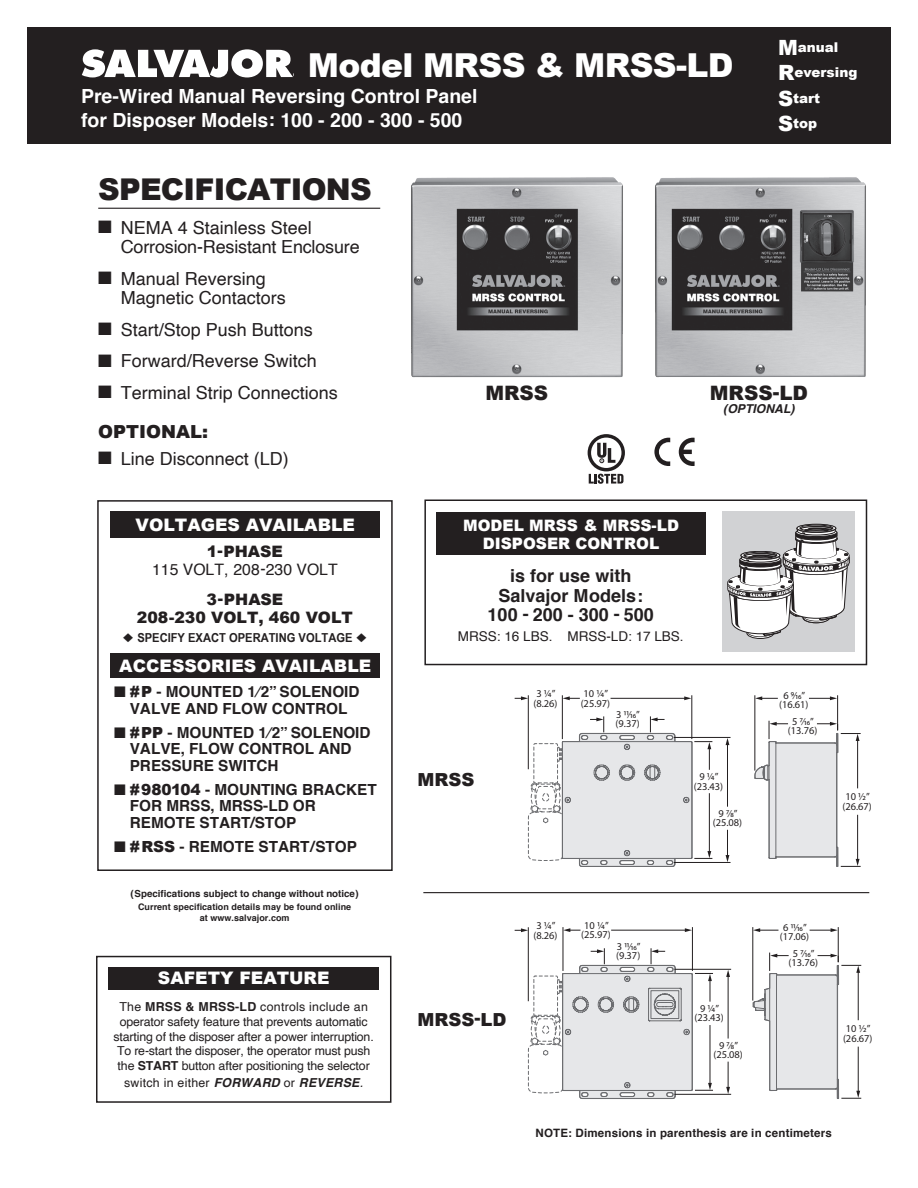
<style>
.page{position:relative;width:918px;height:1188px;background:#fff}
.page>*{position:absolute;margin:0;border:0;box-sizing:border-box;transform-origin:0 0}
.t1{font:900 33px "Arial";letter-spacing:-.02em;color:#fff}
.t2{font:900 30px "Arial";letter-spacing:-.025em;color:#231f20}
.t3{font:900 19.8px "Arial";color:#231f20}
.t4{font:700 19.5px "Helvetica";color:#fff}
.t5{font:18px "Helvetica";color:#231f20}
.t6{font:700 18px "Helvetica";color:#231f20}
.t7{font:900 18px "Arial";color:#231f20}
.t8{font:900 17.25px "Arial";color:#fff}
.t9{font:900 15.75px "Arial";color:#231f20}
.t10{font:900 15.75px "Arial";color:#fff}
.t11{font:15.75px "Helvetica";color:#231f20}
.t12{font:700 15.3px/16.5px "Helvetica";color:#231f20}
.t13{font:13.5px "Helvetica";color:#231f20}
.t14{font:900 13.5px "Arial";color:#fff}
.t15{font:12.3px/14.9px "Helvetica";letter-spacing:-.015em;color:#231f20}
.t16{font:12.3px "Helvetica";letter-spacing:.02em;color:#231f20}
.t17{font:700 12.3px "Arial Narrow";color:#231f20;scale:1.1 1}
.t18{font:italic 700 12.3px "Helvetica";color:#231f20}
.t19{font:700 11.55px "Helvetica";letter-spacing:.015em;color:#231f20}
.t20{font:10.5px/9.3px "Myriad Pro";color:#231f20}
.t21{font:700 9.75px "Helvetica";color:#231f20}
.t22{font:700 9px "Helvetica";letter-spacing:.005em;color:#231f20}
.s1{font-size:21px}
.s2{font-family:"Arial";font-weight:900}
.s3{font-weight:700}
.s4{font-weight:700;font-style:italic}
.s5{font-style:italic}
</style>
<div class="page">
<hr style="left:98px;top:208px;width:282px;height:1px;background:#231f20">
<hr style="left:755px;top:695px;width:1px;height:76px;background:#231f20">
<hr style="left:837px;top:695px;width:1px;height:35px;background:#231f20">
<svg style="left:755px;top:696px;width:23px;height:4px"></svg>
<svg style="left:809px;top:696px;width:28px;height:4px"></svg>
<svg style="left:515px;top:696px;width:13px;height:4px"></svg>
<hr style="left:562px;top:695px;width:1px;height:44px;background:#231f20">
<hr style="left:528px;top:695px;width:1px;height:74px;background:#231f20">
<hr style="left:691px;top:695px;width:1px;height:44px;background:#231f20">
<svg style="left:563px;top:696px;width:17px;height:4px"></svg>
<hr style="left:611px;top:698px;width:75px;height:1px;background:#231f20">
<svg style="left:684px;top:696px;width:7px;height:4px"></svg>
<svg style="left:528px;top:716px;width:333px;height:151px"></svg>
<svg style="left:515px;top:928px;width:13px;height:4px"></svg>
<hr style="left:528px;top:927px;width:1px;height:74px;background:#231f20">
<hr style="left:752px;top:927px;width:1px;height:74px;background:#231f20">
<hr style="left:838px;top:927px;width:1px;height:35px;background:#231f20">
<svg style="left:753px;top:928px;width:25px;height:4px"></svg>
<svg style="left:810px;top:928px;width:28px;height:4px"></svg>
<svg style="left:752px;top:953px;width:109px;height:146px"></svg>
<hr style="left:563px;top:927px;width:1px;height:44px;background:#231f20">
<hr style="left:692px;top:927px;width:1px;height:44px;background:#231f20">
<svg style="left:563px;top:928px;width:17px;height:4px"></svg>
<hr style="left:611px;top:930px;width:75px;height:1px;background:#231f20">
<svg style="left:685px;top:928px;width:7px;height:4px"></svg>
<hr style="left:674px;top:969px;width:57px;height:1px;background:#231f20">
<hr style="left:674px;top:1094px;width:57px;height:1px;background:#231f20">
<hr style="left:728px;top:976px;width:1px;height:63px;background:#231f20">
<svg style="left:726px;top:970px;width:4px;height:7px"></svg>
<svg style="left:726px;top:1062px;width:4px;height:32px"></svg>
<svg style="left:528px;top:948px;width:185px;height:151px"></svg>
<div style="left:424px;top:500px;width:443px;height:165px;border:2px solid #231f20"></div>
<div style="left:436px;top:512px;width:270px;height:42px;background:#231f20"></div>
<div style="left:723px;top:512px;width:132px;height:140px;background:#d1d2d4"></div>
<img style="left:411px;top:177px;width:212px;height:201px">
<img style="left:655px;top:177px;width:211px;height:201px">
<hr style="left:423px;top:892px;width:446px;height:1px;background:#231f20">
<svg style="left:588px;top:434px;width:37px;height:50px"></svg>
<svg style="left:654px;top:438px;width:16px;height:28px"></svg>
<svg style="left:679px;top:438px;width:16px;height:28px"></svg>
<div style="left:96px;top:956px;width:295px;height:147px;border:2px solid #231f20"></div>
<div style="left:108px;top:967px;width:270px;height:22px;background:#231f20"></div>
<div style="left:797px;top:524px;width:39px;height:8px;border:1px solid #231f20;border-radius:50%"></div>
<svg style="left:727px;top:525px;width:123px;height:114px"></svg>
<div style="left:97px;top:500px;width:296px;height:371px;border:2px solid #231f20"></div>
<div style="left:111px;top:512px;width:269px;height:26px;background:#231f20"></div>
<div style="left:111px;top:654px;width:269px;height:24px;background:#231f20"></div>
<div style="left:27px;top:27px;width:864px;height:117px;background:#231f20"></div>
<svg style="left:82px;top:49px;width:211px;height:28px"></svg>
<p class="t1" style="left:308px;top:41px;width:427px">Model MRSS &amp; MRSS-LD</p>
<p class="t4" style="left:81px;top:81px;width:398px">Pre-Wired Manual Reversing Control Panel</p>
<p class="t4" style="left:81px;top:105px;width:383px">for Disposer Models: 100 - 200 - 300 - 500</p>
<p class="t14" style="left:778px;top:38px;width:62px"><span class="s1">M</span>anual</p>
<p class="t14" style="left:778px;top:63px;width:81px"><span class="s1">R</span>eversing</p>
<p class="t14" style="left:778px;top:88px;width:44px"><span class="s1">S</span>tart</p>
<p class="t14" style="left:778px;top:113px;width:41px"><span class="s1">S</span>top</p>
<p class="t2" style="left:98px;top:168px;width:275px">SPECIFICATIONS</p>
<p class="t5" style="left:98px;top:214px;width:215px">■ NEMA 4 Stainless Steel</p>
<p class="t5" style="left:121px;top:233px;width:241px">Corrosion-Resistant Enclosure</p>
<p class="t5" style="left:98px;top:265px;width:169px">■ Manual Reversing</p>
<p class="t5" style="left:121px;top:284px;width:167px">Magnetic Contactors</p>
<p class="t5" style="left:98px;top:316px;width:216px">■ Start/Stop Push Buttons</p>
<p class="t5" style="left:98px;top:347px;width:220px">■ Forward/Reverse Switch</p>
<p class="t5" style="left:98px;top:379px;width:241px">■ Terminal Strip Connections</p>
<p class="t7" style="left:98px;top:418px;width:111px">OPTIONAL:</p>
<p class="t5" style="left:98px;top:445px;width:192px">■ Line Disconnect (LD)</p>
<p class="t8" style="left:136px;top:512px;width:221px">VOLTAGES AVAILABLE</p>
<p class="t9" style="left:207px;top:540px;width:78px">1-PHASE</p>
<p class="t11" style="left:152px;top:557px;width:187px">115 VOLT, 208-230 VOLT</p>
<p class="t9" style="left:207px;top:587px;width:78px">3-PHASE</p>
<p class="t9" style="left:137px;top:605px;width:218px">208-230 VOLT, 460 VOLT</p>
<p class="t17" style="left:123px;top:628px;width:224px">◆ SPECIFY EXACT OPERATING VOLTAGE ◆</p>
<p class="t8" style="left:119px;top:653px;width:254px">ACCESSORIES AVAILABLE</p>
<p class="t12" style="left:114px;top:684px;width:247px">■ <span class="s2">#P</span> - MOUNTED 1⁄2” SOLENOID</p>
<p class="t12" style="left:130px;top:700px;width:219px">VALVE AND FLOW CONTROL</p>
<p class="t12" style="left:114px;top:724px;width:258px">■ <span class="s2">#PP</span> - MOUNTED 1⁄2” SOLENOID</p>
<p class="t12" style="left:130px;top:741px;width:223px">VALVE, FLOW CONTROL AND<br>PRESSURE SWITCH</p>
<p class="t12" style="left:114px;top:781px;width:264px">■ <span class="s2">#980104</span> - MOUNTING BRACKET</p>
<p class="t12" style="left:130px;top:798px;width:188px">FOR MRSS, MRSS-LD OR</p>
<p class="t12" style="left:130px;top:814px;width:168px">REMOTE START/STOP</p>
<p class="t12" style="left:114px;top:838px;width:245px">■ <span class="s2">#RSS</span> - REMOTE START/STOP</p>
<p class="t21" style="left:131px;top:885px;width:230px">(Specifications subject to change without notice)</p>
<p class="t22" style="left:138px;top:900px;width:215px">Current specification details may be found online</p>
<p class="t22" style="left:200px;top:910px;width:91px">at www.salvajor.com</p>
<p class="t8" style="left:158px;top:965px;width:173px">SAFETY FEATURE</p>
<p class="t15" style="left:119px;top:999px;width:250px">The <span class="s3">MRSS &amp; MRSS-LD</span> controls include an operator safety feature that prevents automatic</p>
<p class="t15" style="left:114px;top:1029px;width:262px">starting of the disposer after a power interruption.</p>
<p class="t15" style="left:117px;top:1044px;width:255px">To re-start the disposer, the operator must push</p>
<p class="t15" style="left:118px;top:1059px;width:254px">the <span class="s3">START</span> button after positioning the selector</p>
<p class="t16" style="left:124px;top:1073px;width:241px">switch in either <span class="s4">FORWARD</span> or <span class="s4">REVERSE</span><span class="s5">.</span></p>
<p class="t3" style="left:485px;top:379px;width:64px">MRSS</p>
<p class="t3" style="left:710px;top:379px;width:100px">MRSS-LD</p>
<p class="t18" style="left:723px;top:399px;width:73px">(OPTIONAL)</p>
<p class="t10" style="left:463px;top:514px;width:217px">MODEL MRSS &amp; MRSS-LD</p>
<p class="t10" style="left:483px;top:532px;width:178px">DISPOSER CONTROL</p>
<p class="t6" style="left:510px;top:561px;width:123px">is for use with</p>
<p class="t6" style="left:499px;top:581px;width:146px">Salvajor Models:</p>
<p class="t6" style="left:488px;top:600px;width:168px">100 - 200 - 300 - 500</p>
<p class="t13" style="left:458px;top:626px;width:227px">MRSS: 16 LBS. MRSS-LD: 17 LBS.</p>
<p class="t7" style="left:418px;top:767px;width:58px">MRSS</p>
<p class="t20" style="left:533px;top:689px;width:26px">3 ¼” (8.26)</p>
<p class="t20" style="left:581px;top:689px;width:31px">10 ¼” (25.97)</p>
<p class="t20" style="left:616px;top:709px;width:26px">3 11⁄16” (9.37)</p>
<p class="t20" style="left:694px;top:772px;width:31px;text-align:center">9 ¼” (23.43)</p>
<p class="t20" style="left:713px;top:809px;width:31px;text-align:center">9 7⁄8” (25.08)</p>
<p class="t20" style="left:779px;top:691px;width:31px;text-align:center">6 9⁄16” (16.61)</p>
<p class="t20" style="left:788px;top:717px;width:31px;text-align:center">5 7⁄16” (13.76)</p>
<p class="t20" style="left:842px;top:792px;width:31px">10 ½” (26.67)</p>
<p class="t7" style="left:418px;top:1006px;width:90px">MRSS-LD</p>
<p class="t20" style="left:533px;top:921px;width:26px">3 ¼” (8.26)</p>
<p class="t20" style="left:581px;top:921px;width:31px">10 ¼” (25.97)</p>
<p class="t20" style="left:616px;top:941px;width:26px">3 11⁄16” (9.37)</p>
<p class="t20" style="left:694px;top:1004px;width:31px;text-align:center">9 ¼” (23.43)</p>
<p class="t20" style="left:713px;top:1040px;width:31px;text-align:center">9 7⁄8” (25.08)</p>
<p class="t20" style="left:780px;top:923px;width:31px;text-align:center">6 11⁄16” (17.06)</p>
<p class="t20" style="left:789px;top:948px;width:31px;text-align:center">5 7⁄16” (13.76)</p>
<p class="t20" style="left:843px;top:1024px;width:31px">10 ½” (26.67)</p>
<p class="t19" style="left:536px;top:1123px;width:298px">NOTE: Dimensions in parenthesis are in centimeters</p>
</div>
